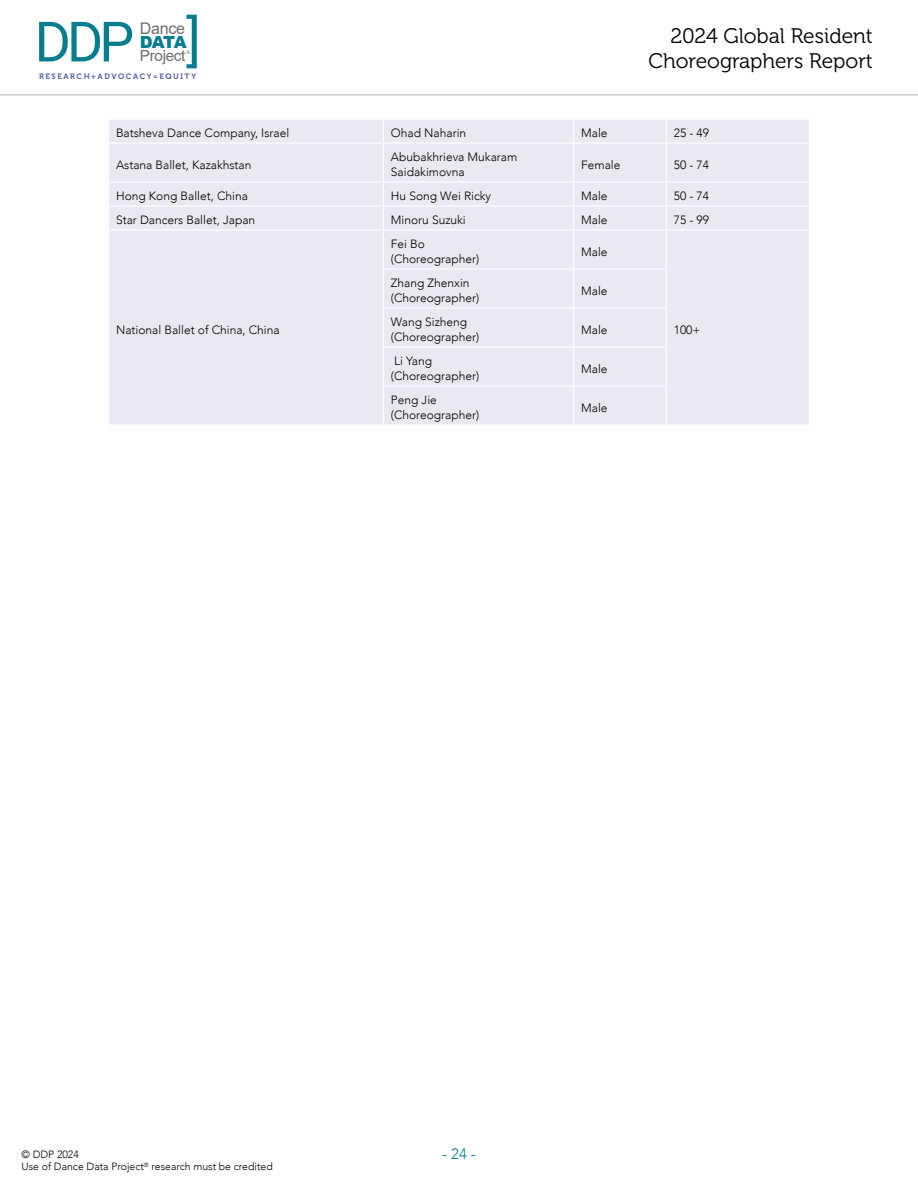
<style>
.page{position:relative;width:918px;height:1188px;background:#fff}
.page>*{position:absolute;margin:0;border:0;box-sizing:border-box;transform-origin:0 0}
.t1{font:55.65px "Roboto";color:#057d8f}
.t2{font:21px/25.2px "Museo 300";color:#000;text-align:right}
.t3{font:900 16.65px "Arial";color:#057d8f}
.t4{font:16.05px "Arial";letter-spacing:-.02em;color:#6d6e71}
.t5{font:15.3px "Arial";letter-spacing:-.025em;color:#6d6e71}
.t6{font:300 15px "Avenir";color:#007d8e}
.t7{font:300 12px/15px "Avenir";color:#000}
.t8{font:300 10.5px "Avenir";color:#000}
.t9{font:7.8px "Museo 700";letter-spacing:.2em;color:#4d5ba8}
</style>
<div class="page">
<hr style="left:0;top:94px;width:918px;height:2px;background:#939497">
<svg style="left:187px;top:50px;width:3px;height:4px"></svg>
<div style="left:109px;top:120px;width:700px;height:304px;background:#e9e9f1"></div>
<svg style="left:573px;top:120px;width:1px;height:22px"></svg>
<hr style="left:573px;top:144px;width:1px;height:38px;background:#fff">
<hr style="left:383px;top:181px;width:191px;height:2px;background:#fff">
<hr style="left:574px;top:181px;width:92px;height:2px;background:#fff">
<hr style="left:383px;top:205px;width:191px;height:2px;background:#fff">
<hr style="left:574px;top:205px;width:92px;height:2px;background:#fff">
<svg style="left:573px;top:183px;width:1px;height:46px"></svg>
<hr style="left:109px;top:142px;width:274px;height:2px;background:#fff">
<hr style="left:383px;top:142px;width:191px;height:2px;background:#fff">
<hr style="left:574px;top:142px;width:92px;height:2px;background:#fff">
<hr style="left:109px;top:229px;width:274px;height:2px;background:#fff">
<hr style="left:666px;top:229px;width:144px;height:2px;background:#fff">
<hr style="left:383px;top:229px;width:191px;height:2px;background:#fff">
<hr style="left:383px;top:231px;width:1px;height:37px;background:#fff">
<hr style="left:383px;top:268px;width:191px;height:2px;background:#fff">
<hr style="left:383px;top:270px;width:1px;height:38px;background:#fff">
<hr style="left:383px;top:307px;width:191px;height:2px;background:#fff">
<hr style="left:383px;top:309px;width:1px;height:37px;background:#fff">
<hr style="left:383px;top:346px;width:191px;height:2px;background:#fff">
<hr style="left:383px;top:348px;width:1px;height:38px;background:#fff">
<hr style="left:383px;top:385px;width:191px;height:2px;background:#fff">
<hr style="left:383px;top:387px;width:1px;height:37px;background:#fff">
<hr style="left:573px;top:387px;width:1px;height:37px;background:#fff">
<hr style="left:666px;top:387px;width:1px;height:37px;background:#fff">
<hr style="left:573px;top:348px;width:1px;height:38px;background:#fff">
<hr style="left:666px;top:348px;width:1px;height:38px;background:#fff">
<hr style="left:574px;top:385px;width:93px;height:2px;background:#fff">
<hr style="left:573px;top:309px;width:1px;height:37px;background:#fff">
<hr style="left:666px;top:309px;width:1px;height:37px;background:#fff">
<hr style="left:574px;top:346px;width:93px;height:2px;background:#fff">
<hr style="left:573px;top:270px;width:1px;height:38px;background:#fff">
<hr style="left:666px;top:270px;width:1px;height:38px;background:#fff">
<hr style="left:574px;top:307px;width:93px;height:2px;background:#fff">
<hr style="left:574px;top:229px;width:92px;height:2px;background:#fff">
<hr style="left:573px;top:231px;width:1px;height:37px;background:#fff">
<hr style="left:666px;top:231px;width:1px;height:37px;background:#fff">
<hr style="left:574px;top:268px;width:93px;height:2px;background:#fff">
<hr style="left:666px;top:142px;width:144px;height:2px;background:#fff">
<svg style="left:383px;top:120px;width:1px;height:22px"></svg>
<hr style="left:383px;top:144px;width:1px;height:38px;background:#fff">
<hr style="left:109px;top:181px;width:274px;height:2px;background:#fff">
<hr style="left:109px;top:205px;width:274px;height:2px;background:#fff">
<svg style="left:383px;top:183px;width:1px;height:46px"></svg>
<svg style="left:666px;top:120px;width:1px;height:22px"></svg>
<hr style="left:666px;top:144px;width:1px;height:38px;background:#fff">
<hr style="left:666px;top:181px;width:144px;height:2px;background:#fff">
<hr style="left:666px;top:205px;width:144px;height:2px;background:#fff">
<svg style="left:666px;top:183px;width:1px;height:46px"></svg>
<h1 class="t1" style="left:35px;top:3px;width:101px">DDP</h1>
<h1 class="t1" style="left:186px;top:1px;width:16px">]</h1>
<h3 class="t4" style="left:140px;top:17px;width:47px">Dance</h3>
<h3 class="t3" style="left:140px;top:30px;width:48px">DATA</h3>
<p class="t5" style="left:140px;top:45px;width:47px">Project</p>
<p class="t9" style="left:39px;top:72px;width:159px">RESEARCH+ADVOCACY=EQUITY</p>
<h2 class="t2" style="left:648px;top:24px;width:226px">2024 Global Resident<br>Choreographers Report</h2>
<p class="t7" style="left:116px;top:125px;width:175px">Batsheva Dance Company, Israel</p>
<p class="t7" style="left:391px;top:125px;width:77px">Ohad Naharin</p>
<p class="t7" style="left:581px;top:125px;width:28px">Male</p>
<p class="t7" style="left:674px;top:125px;width:37px">25 - 49</p>
<p class="t7" style="left:116px;top:157px;width:137px">Astana Ballet, Kazakhstan</p>
<p class="t7" style="left:391px;top:149px;width:128px">Abubakhrieva Mukaram<br>Saidakimovna</p>
<p class="t7" style="left:581px;top:157px;width:41px">Female</p>
<p class="t7" style="left:674px;top:157px;width:37px">50 - 74</p>
<p class="t7" style="left:116px;top:188px;width:133px">Hong Kong Ballet, China</p>
<p class="t7" style="left:391px;top:188px;width:102px">Hu Song Wei Ricky</p>
<p class="t7" style="left:581px;top:188px;width:28px">Male</p>
<p class="t7" style="left:674px;top:188px;width:37px">50 - 74</p>
<p class="t7" style="left:116px;top:212px;width:141px">Star Dancers Ballet, Japan</p>
<p class="t7" style="left:391px;top:212px;width:76px">Minoru Suzuki</p>
<p class="t7" style="left:581px;top:212px;width:28px">Male</p>
<p class="t7" style="left:674px;top:212px;width:37px">75 - 99</p>
<p class="t7" style="left:116px;top:322px;width:165px">National Ballet of China, China</p>
<p class="t7" style="left:391px;top:236px;width:90px">Fei Bo (Choreographer)</p>
<p class="t7" style="left:581px;top:244px;width:28px">Male</p>
<p class="t7" style="left:391px;top:275px;width:90px">Zhang Zhenxin (Choreographer)</p>
<p class="t7" style="left:581px;top:283px;width:28px">Male</p>
<p class="t7" style="left:391px;top:314px;width:90px">Wang Sizheng (Choreographer)</p>
<p class="t7" style="left:581px;top:322px;width:28px">Male</p>
<p class="t7" style="left:391px;top:353px;width:90px">Li Yang (Choreographer)</p>
<p class="t7" style="left:581px;top:361px;width:28px">Male</p>
<p class="t7" style="left:391px;top:392px;width:90px">Peng Jie (Choreographer)</p>
<p class="t7" style="left:581px;top:400px;width:28px">Male</p>
<p class="t7" style="left:674px;top:322px;width:28px">100+</p>
<p class="t8" style="left:22px;top:1148px;width:59px">© DDP 2024</p>
<p class="t6" style="left:442px;top:1145px;width:35px">- 24 -</p>
<p class="t8" style="left:22px;top:1160px;width:253px">Use of Dance Data Project<sup>®</sup> research must be credited</p>
</div>
